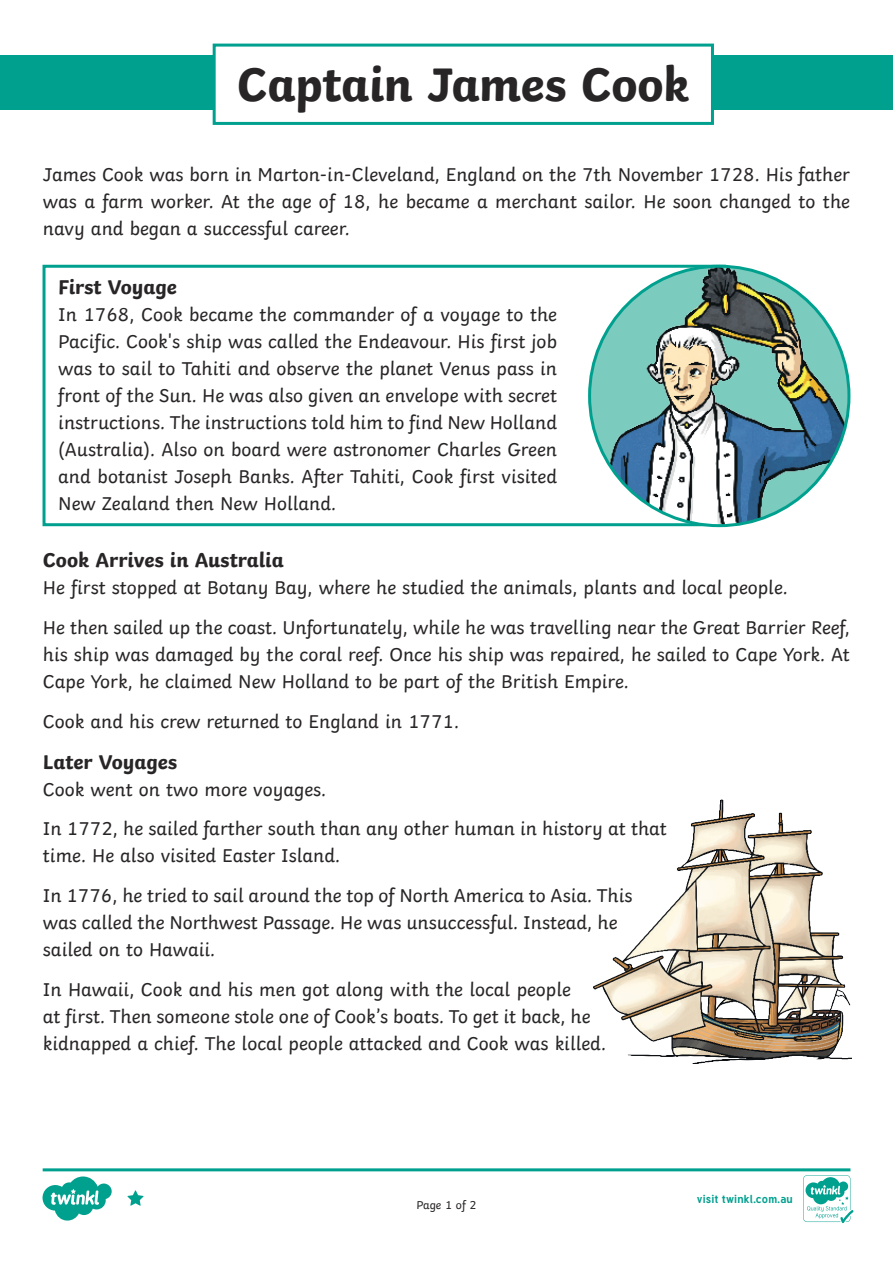
<style>
.page{position:relative;width:893px;height:1263px;background:#fff}
.page>*{position:absolute;margin:0;border:0;box-sizing:border-box;transform-origin:0 0}
.Heading_1{font:700 49.5px "Twinkl";letter-spacing:-.01em;color:#282526}
.Heading_3{font:700 21px "Twinkl";color:#282526}
.KS2_Body_Copy{font:19.5px/27px "Twinkl";color:#282526;text-align:justify}
.Page_Numbers{font:12px "Twinkl";letter-spacing:-.005em;color:#282526}
.t1{font:700 11.4px "Tuffy";letter-spacing:.015em;color:#00a08f}
</style>
<div class="page">
<div style="left:0;top:55px;width:893px;height:55px;background:#00a08f"></div>
<div style="left:214px;top:45px;width:498px;height:78px;background:#fff"></div>
<div style="left:213px;top:44px;width:501px;height:81px;border:3px solid #00a08f"></div>
<div style="left:43px;top:265px;width:683px;height:261px;border:3px solid #00a08f"></div>
<img style="left:594px;top:799px;width:257px;height:264px">
<img style="left:590px;top:266px;width:259px;height:260px;border-radius:130px">
<svg style="left:43px;top:1168px;width:810px;height:55px"></svg>
<p class="Heading_1" style="left:237px;top:43px;width:454px">Captain James Cook</p>
<p class="KS2_Body_Copy" style="left:43px;top:159px;width:809px">James Cook was born in Marton-in-Cleveland, England on the 7th November 1728. His father was a farm worker. At the age of 18, he became a merchant sailor. He soon changed to the navy and began a successful career.</p>
<p class="Heading_3" style="left:58px;top:270px;width:120px">First Voyage</p>
<p class="KS2_Body_Copy" style="left:58px;top:300px;width:500px">In 1768, Cook became the commander of a voyage to the Pacific. Cook's ship was called the Endeavour. His first job was to sail to Tahiti and observe the planet Venus pass in front of the Sun. He was also given an envelope with secret instructions. The instructions told him to find New Holland (Australia). Also on board were astronomer Charles Green and botanist Joseph Banks. After Tahiti, Cook first visited New Zealand then New Holland.</p>
<p class="Heading_3" style="left:43px;top:543px;width:242px">Cook Arrives in Australia</p>
<p class="KS2_Body_Copy" style="left:43px;top:572px;width:746px">He first stopped at Botany Bay, where he studied the animals, plants and local people.</p>
<p class="KS2_Body_Copy" style="left:43px;top:612px;width:809px">He then sailed up the coast. Unfortunately, while he was travelling near the Great Barrier Reef, his ship was damaged by the coral reef. Once his ship was repaired, he sailed to Cape York. At Cape York, he claimed New Holland to be part of the British Empire.</p>
<p class="KS2_Body_Copy" style="left:43px;top:706px;width:418px">Cook and his crew returned to England in 1771.</p>
<p class="Heading_3" style="left:43px;top:744px;width:136px">Later Voyages</p>
<p class="KS2_Body_Copy" style="left:43px;top:774px;width:285px">Cook went on two more voyages.</p>
<p class="KS2_Body_Copy" style="left:43px;top:813px;width:626px">In 1772, he sailed farther south than any other human in history at that time. He also visited Easter Island.</p>
<p class="KS2_Body_Copy" style="left:43px;top:880px;width:591px;text-align:left">In 1776, he tried to sail around the top of North America to Asia. This was called the Northwest Passage. He was unsuccessful. Instead, he sailed on to Hawaii.</p>
<p class="KS2_Body_Copy" style="left:43px;top:974px;width:565px;text-align:left">In Hawaii, Cook and his men got along with the local people<br>at first. Then someone stole one of Cook’s boats. To get it back, he kidnapped a chief. The local people attacked and Cook was killed.</p>
<p class="Page_Numbers" style="left:416px;top:1196px;width:62px">Page 1 of 2</p>
<p class="t1" style="left:697px;top:1190px;width:98px">visit twinkl.com.au</p>
</div>
